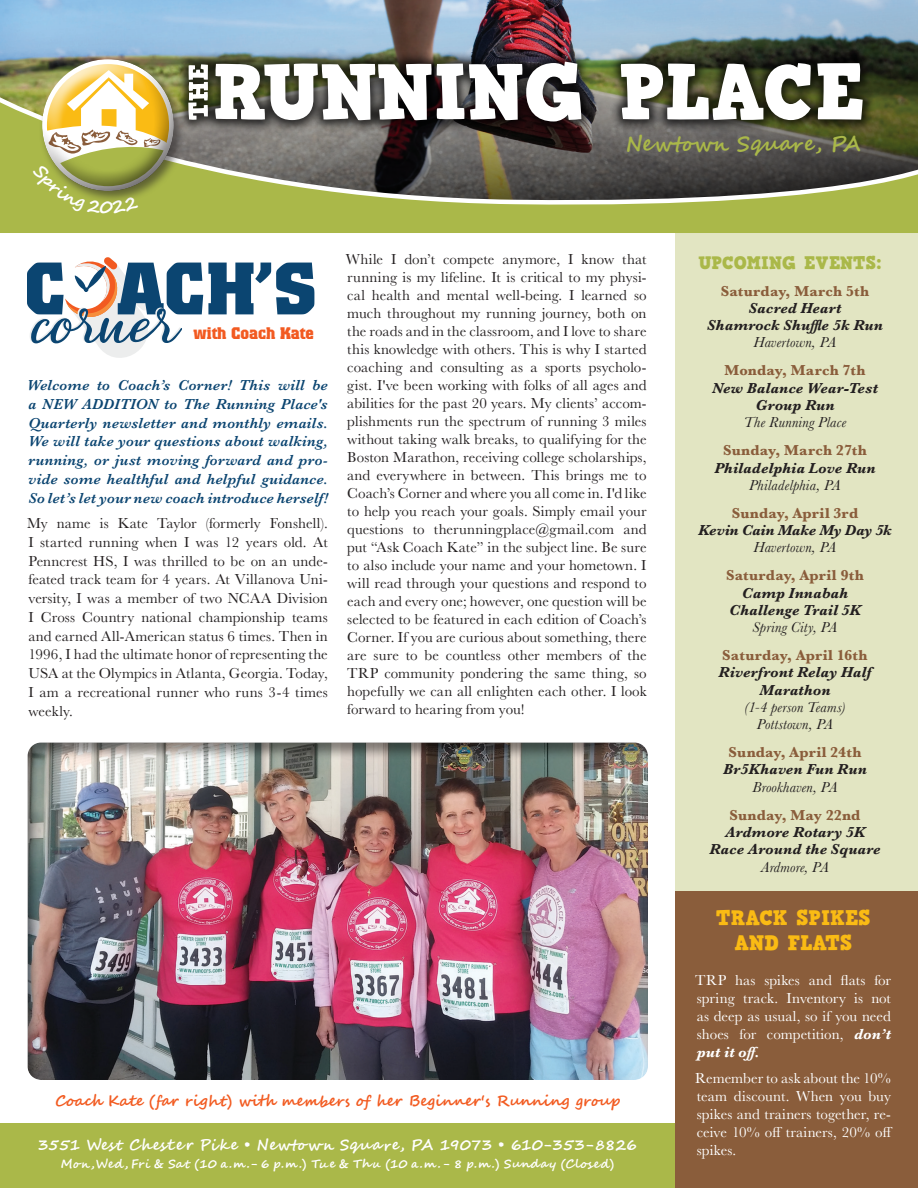
<style>
.page{position:relative;width:918px;height:1188px;background:#fff}
.page>*{position:absolute;margin:0;border:0;box-sizing:border-box;transform-origin:0 0}
.t1{font:21px/25.2px "HVD Comic Serif Pro";color:#fabb14;text-align:center}
.t2{font:700 21px "Segoe Script";letter-spacing:.015em;color:#aab849}
.t3{font:18px "HVD Comic Serif Pro";color:#aab849}
.t4{font:700 16.65px "Colossalis BQ";color:#f25a21}
.t5{font:15px/18px "Baskerville";letter-spacing:.005em;color:#231f20;text-align:justify}
.t6{font:italic 600 15px/18.8px "Baskerville";letter-spacing:.015em;color:#0b4571;text-align:justify}
.t7{font:15px/18px "Baskerville";letter-spacing:.005em;color:#fff;text-align:justify}
.t8{font:italic 700 15px/17.2px "Baskerville";letter-spacing:.01em;color:#231f20;text-align:center}
.t9{font:700 15px "Baskerville";letter-spacing:.015em;color:#8a5d3b}
.t10{font:italic 15px/17.2px "Baskerville";letter-spacing:.015em;color:#231f20;text-align:center}
.t11{font:700 15px "Segoe Script";color:#f25b21}
.t12{font:700 15px "Segoe Script";letter-spacing:.01em;color:#fff}
.t13{font:italic 700 15px "Baskerville";letter-spacing:-.01em;color:#231f20}
.t14{font:700 12px "Segoe Script";letter-spacing:.04em;color:#fff}
.s1{font-weight:700;font-style:italic}
</style>
<div class="page">
<img style="left:0;top:0;width:918px;height:94px">
<div style="left:675px;top:233px;width:243px;height:658px;background:#e2e5c2"></div>
<div style="left:0;top:1123px;width:702px;height:65px;background:#aab849"></div>
<div style="left:675px;top:891px;width:243px;height:297px;background:#8a5d3b"></div>
<div style="left:0;top:207px;width:918px;height:26px;background:#aab849"></div>
<svg style="left:0;top:94px;width:918px;height:113px;background:#707154"></svg>
<div style="left:175px;top:49px;width:700px;height:85px;background:#000001;opacity:.75"></div>
<svg style="left:214px;top:62px;width:649px;height:60px"></svg>
<svg style="left:188px;top:64px;width:20px;height:56px"></svg>
<div style="left:39px;top:56px;width:148px;height:148px;background:#231f20;opacity:.56"></div>
<div style="left:40px;top:58px;width:135px;height:86px;background:#fff;opacity:.75"></div>
<div style="left:40px;top:67px;width:135px;height:126px;background:#231f20;opacity:.75"></div>
<div style="left:26px;top:741px;width:623px;height:341px;background:#231f20;opacity:.5"></div>
<svg style="left:27px;top:257px;width:287px;height:101px"></svg>
<svg style="left:32px;top:64px;width:137px;height:150px"></svg>
<h1 class="t2" style="left:626px;top:126px;width:237px">Newtown Square, PA</h1>
<p class="t4" style="left:194px;top:324px;width:122px">with Coach Kate</p>
<p class="t6" style="left:27px;top:376px;width:302px">Welcome to Coach’s Corner! This will be a NEW ADDITION to The Running Place's Quarterly newsletter and monthly emails.<br>We will take your questions about walking, running, or just moving forward and pro&shy;vide some healthful and helpful guidance.<br>So let’s let your new coach introduce herself!</p>
<p class="t5" style="left:27px;top:514px;width:302px;line-height:18.8px">My name is Kate Taylor (formerly Fonshell).<br>I started running when I was 12 years old. At Penncrest HS, I was thrilled to be on an unde&shy;feated track team for 4 years. At Villanova Uni&shy;versity, I was a member of two NCAA Division I Cross Country national championship teams and earned All-American status 6 times. Then in 1996, I had the ultimate honor of representing the USA at the Olympics in Atlanta, Georgia. Today, I am a recreational runner who runs 3-4 times weekly.</p>
<p class="t5" style="left:346px;top:250px;width:302px">While I don’t compete anymore, I know that running is my lifeline. It is critical to my physi&shy;cal health and mental well-being. I learned so much throughout my running journey, both on the roads and in the classroom, and I love to share this knowledge with others. This is why I started coaching and consulting as a sports psycholo&shy;gist. I've been working with folks of all ages and abilities for the past 20 years. My clients’ accom&shy;plishments run the spectrum of running 3 miles without taking walk breaks, to qualifying for the Boston Marathon, receiving college scholarships, and everywhere in between. This brings me to Coach’s Corner and where you all come in. I'd like to help you reach your goals. Simply email your questions to therunningplace@gmail.com and put “Ask Coach Kate” in the subject line. Be sure to also include your name and your hometown. I will read through your questions and respond to each and every one; however, one question will be selected to be featured in each edition of Coach’s Corner. If you are curious about something, there are sure to be countless other members of the TRP community pondering the same thing, so hopefully we can all enlighten each other. I look forward to hearing from you!</p>
<p class="t3" style="left:698px;top:251px;width:185px">UPCOMING EVENTS:</p>
<p class="t9" style="left:721px;top:280px;width:150px">Saturday, March 5th</p>
<p class="t8" style="left:707px;top:299px;width:177px">Sacred Heart<br>Shamrock Shuffle 5k Run</p>
<p class="t10" style="left:754px;top:334px;width:84px">Havertown, PA</p>
<p class="t9" style="left:725px;top:360px;width:142px">Monday, March 7th</p>
<p class="t8" style="left:712px;top:379px;width:167px">New Balance Wear-Test<br>Group Run</p>
<p class="t10" style="left:744px;top:414px;width:104px">The Running Place</p>
<p class="t9" style="left:723px;top:440px;width:145px">Sunday, March 27th</p>
<p class="t8" style="left:714px;top:459px;width:163px">Philadelphia Love Run</p>
<p class="t10" style="left:749px;top:476px;width:93px">Philadelphia, PA</p>
<p class="t9" style="left:732px;top:503px;width:128px">Sunday, April 3rd</p>
<p class="t13" style="left:698px;top:520px;width:195px">Kevin Cain Make My Day 5k</p>
<p class="t10" style="left:754px;top:539px;width:84px">Havertown, PA</p>
<p class="t9" style="left:726px;top:565px;width:139px">Saturday, April 9th</p>
<p class="t8" style="left:729px;top:584px;width:133px">Camp Innabah<br>Challenge Trail 5K</p>
<p class="t10" style="left:753px;top:619px;width:86px">Spring City, PA</p>
<p class="t9" style="left:722px;top:645px;width:147px">Saturday, April 16th</p>
<p class="t8" style="left:719px;top:664px;width:154px">Riverfront Relay Half<br>Marathon</p>
<p class="t10" style="left:744px;top:698px;width:103px">(1-4 person Teams)<br>Pottstown, PA</p>
<p class="t9" style="left:729px;top:742px;width:134px">Sunday, April 24th</p>
<p class="t8" style="left:723px;top:761px;width:145px">Br5Khaven Fun Run</p>
<p class="t10" style="left:752px;top:778px;width:87px">Brookhaven, PA</p>
<p class="t9" style="left:730px;top:804px;width:132px">Sunday, May 22nd</p>
<p class="t8" style="left:709px;top:824px;width:173px">Ardmore Rotary 5K<br>Race Around the Square</p>
<p class="t10" style="left:761px;top:858px;width:69px">Ardmore, PA</p>
<h1 class="t1" style="left:716px;top:905px;width:156px">TRACK SPIKES<br>AND FLATS</h1>
<p class="t11" style="left:55px;top:1089px;width:567px">Coach Kate (far right) with members of her Beginner's Running group</p>
<p class="t12" style="left:38px;top:1133px;width:601px">3551 West Chest er Pike • Newtown Square, PA 19073 • 610-353-8826</p>
<p class="t14" style="left:61px;top:1154px;width:555px">Mon, Wed, Fri &amp; Sat (10 a.m.- 6 p.m.) Tue &amp; Thu (10 a.m. - 8 p.m.) Sunday (Closed)</p>
<p class="t7" style="left:695px;top:972px;width:197px">TRP has spikes and flats for spring track. Inventory is not as deep as usual, so if you need shoes for competition, <span class="s1">don’t put it off.</span></p>
<p class="t7" style="left:695px;top:1069px;width:199px">Remember to ask about the 10% team discount. When you buy spikes and trainers together, re&shy;ceive 10% off trainers, 20% off spikes.</p>
</div>
